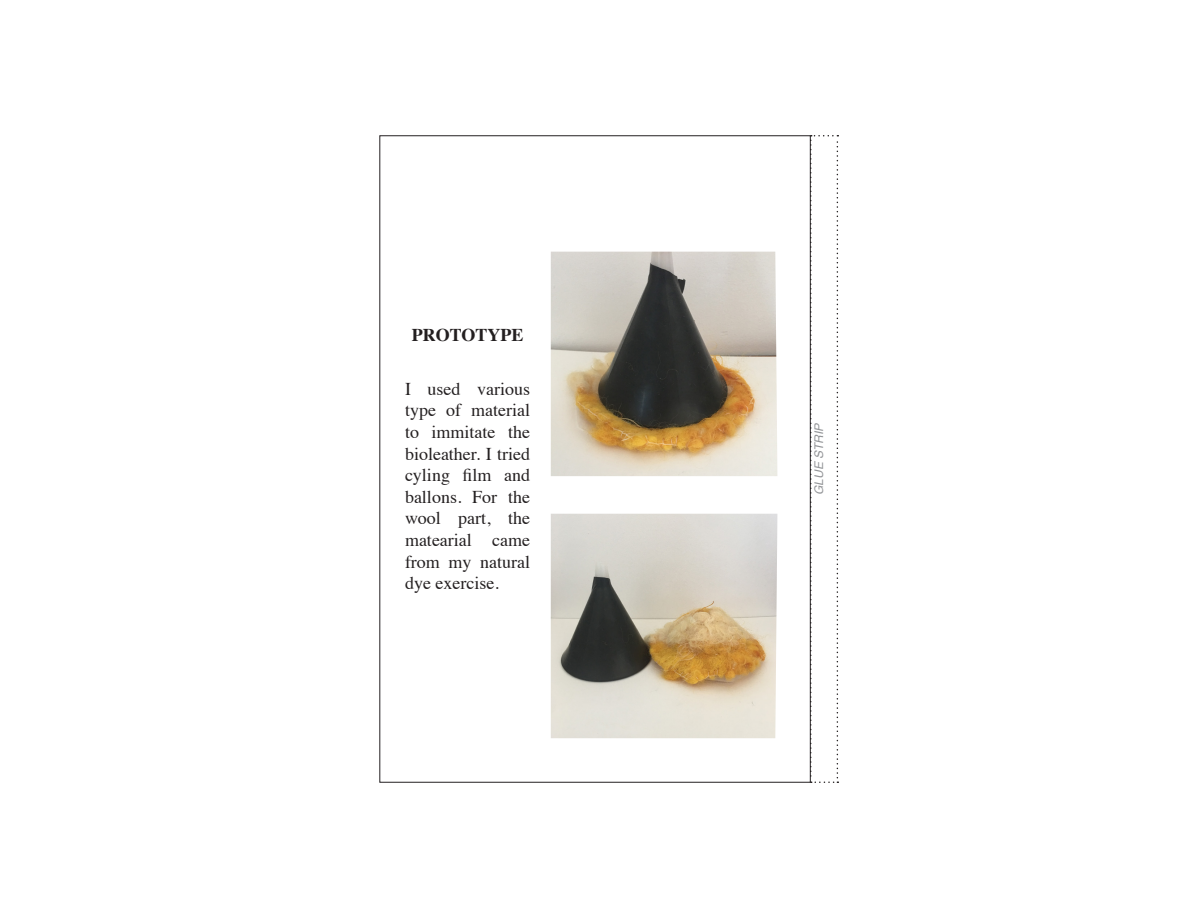
<style>
.page{position:relative;width:1188px;height:918px;background:#fff}
.page>*{position:absolute;margin:0;border:0;box-sizing:border-box;transform-origin:0 0}
.t1{font:18px/21.6px "Times";color:#231f20;text-align:justify}
.t2{font:700 18px "Times";color:#231f20}
.t3{font:italic 12px "Helvetica";color:#939598}
</style>
<div class="page">
<svg style="left:810px;top:135px;width:28px;height:648px"></svg>
<img style="left:551px;top:252px;width:226px;height:224px">
<img style="left:551px;top:514px;width:226px;height:224px">
<p class="t2" style="left:412px;top:317px;width:113px">PROTOTYPE</p>
<p class="t1" style="left:405px;top:376px;width:127px">I used various type of material to immitate the bioleather. I tried cyling film and ballons. For the wool part, the matearial came from my natural dye exercise.</p>
<p class="t3" style="left:810px;top:495px;width:74px;rotate:-90deg">GLUE STRIP</p>
</div>
